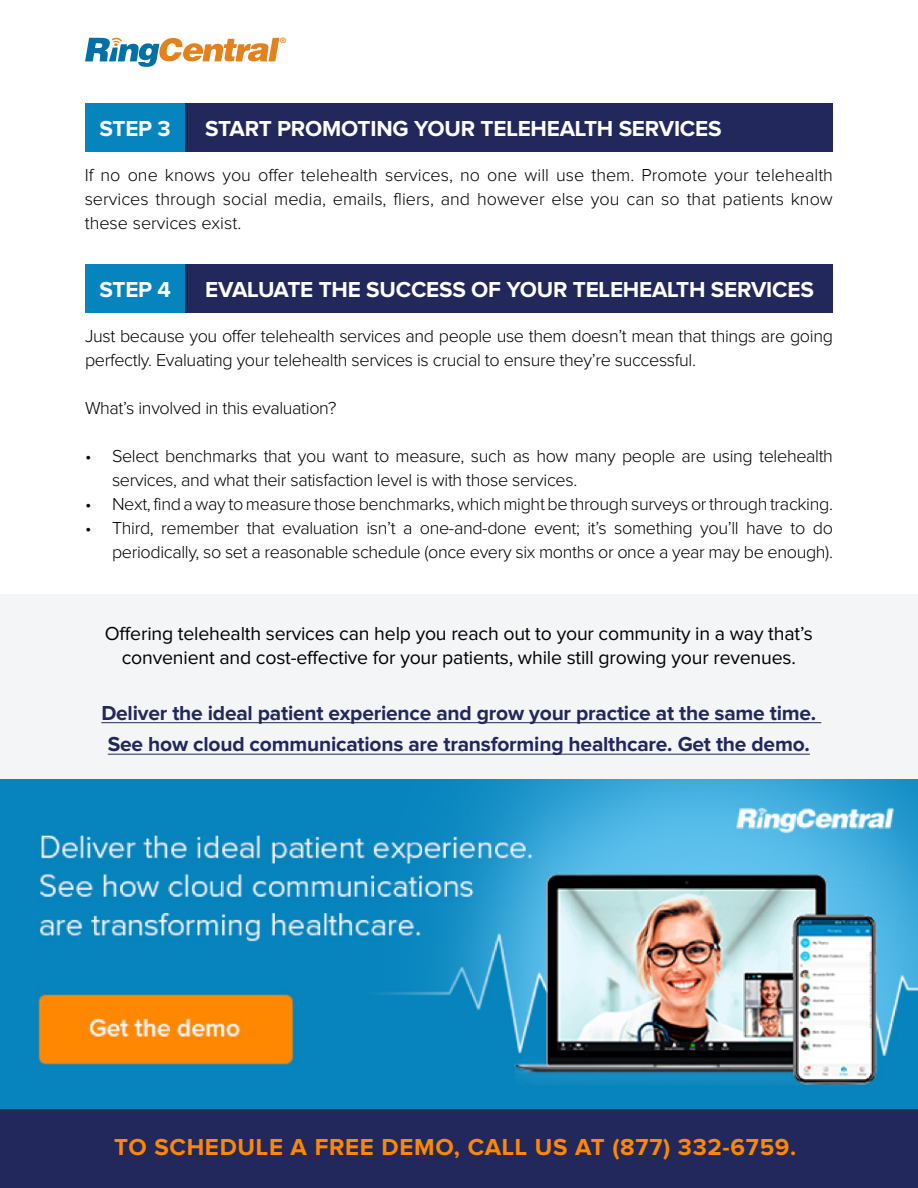
<style>
.page{position:relative;width:918px;height:1188px;background:#fff}
.page>*{position:absolute;margin:0;border:0;box-sizing:border-box;transform-origin:0 0}
.t1{font:700 24px "Proxima Nova";letter-spacing:.03em;color:#f80}
.t2{font:700 22.5px "Proxima Nova";letter-spacing:-.01em;color:#fff}
.t3{font:700 21px/31.5px "Proxima Nova";letter-spacing:-.01em;color:#22285c;text-align:center}
.t4{font:19.5px/24px "Proxima Nova";letter-spacing:-.01em;color:#000;text-align:center}
.t5{font:300 18px/24px "Proxima Nova";letter-spacing:-.02em;color:#000}
.t6{font:700 7.5px "Helvetica Neue LT Pro";color:#e3821c}
</style>
<div class="page">
<div style="left:0;top:594px;width:918px;height:206px;background:#f3f5f6"></div>
<div style="left:0;top:1103px;width:918px;height:85px;background:#22285c"></div>
<hr style="left:101px;top:722px;width:720px;height:1px;background:#22285c">
<hr style="left:108px;top:754px;width:702px;height:1px;background:#22285c">
<img style="left:0;top:780px;width:918px;height:329px">
<div style="left:85px;top:264px;width:100px;height:48px;background:#0684bd"></div>
<div style="left:85px;top:103px;width:100px;height:49px;background:#0684bd"></div>
<div style="left:185px;top:264px;width:648px;height:48px;background:#22285c"></div>
<div style="left:185px;top:103px;width:648px;height:49px;background:#22285c"></div>
<svg style="left:85px;top:38px;width:194px;height:29px"></svg>
<p class="t6" style="left:280px;top:36px;width:8px">®</p>
<p class="t2" style="left:205px;top:116px;width:518px">START PROMOTING YOUR TELEHEALTH SERVICES</p>
<p class="t2" style="left:99px;top:116px;width:73px">STEP 3</p>
<p class="t5" style="left:85px;top:163px;width:750px;text-align:justify">If no one knows you offer telehealth services, no one will use them. Promote your telehealth services through social media, emails, fliers, and however else you can so that patients know these services exist.</p>
<p class="t2" style="left:99px;top:277px;width:73px">STEP 4</p>
<p class="t2" style="left:205px;top:277px;width:610px">EVALUATE THE SUCCESS OF YOUR TELEHEALTH SERVICES</p>
<p class="t5" style="left:85px;top:324px;width:749px">Just because you offer telehealth services and people use them doesn’t mean that things are going perfectly. Evaluating your telehealth services is crucial to ensure they’re successful.</p>
<p class="t5" style="left:85px;top:396px;width:253px">What’s involved in this evaluation?</p>
<p class="t5" style="left:112px;top:444px;width:722px;text-indent:-27px">• Select benchmarks that you want to measure, such as how many people are using telehealth services, and what their satisfaction level is with those services.</p>
<p class="t5" style="left:85px;top:492px;width:749px">• Next, find a way to measure those benchmarks, which might be through surveys or through tracking.</p>
<p class="t5" style="left:85px;top:516px;width:749px;text-align:right">• Third, remember that evaluation isn’t a one-and-done event; it’s something you’ll have to do periodically, so set a reasonable schedule (once every six months or once a year may be enough).</p>
<p class="t4" style="left:105px;top:622px;width:709px">Offering telehealth services can help you reach out to your community in a way that’s convenient and cost-effective for your patients, while still growing your revenues.</p>
<p class="t3" style="left:101px;top:698px;width:716px">Deliver the ideal patient experience and grow your practice at the same time.<br>See how cloud communications are transforming healthcare. Get the demo.</p>
<h1 class="t1" style="left:114px;top:1133px;width:684px">TO SCHEDULE A FREE DEMO, CALL US AT (877) 332-6759.</h1>
</div>
